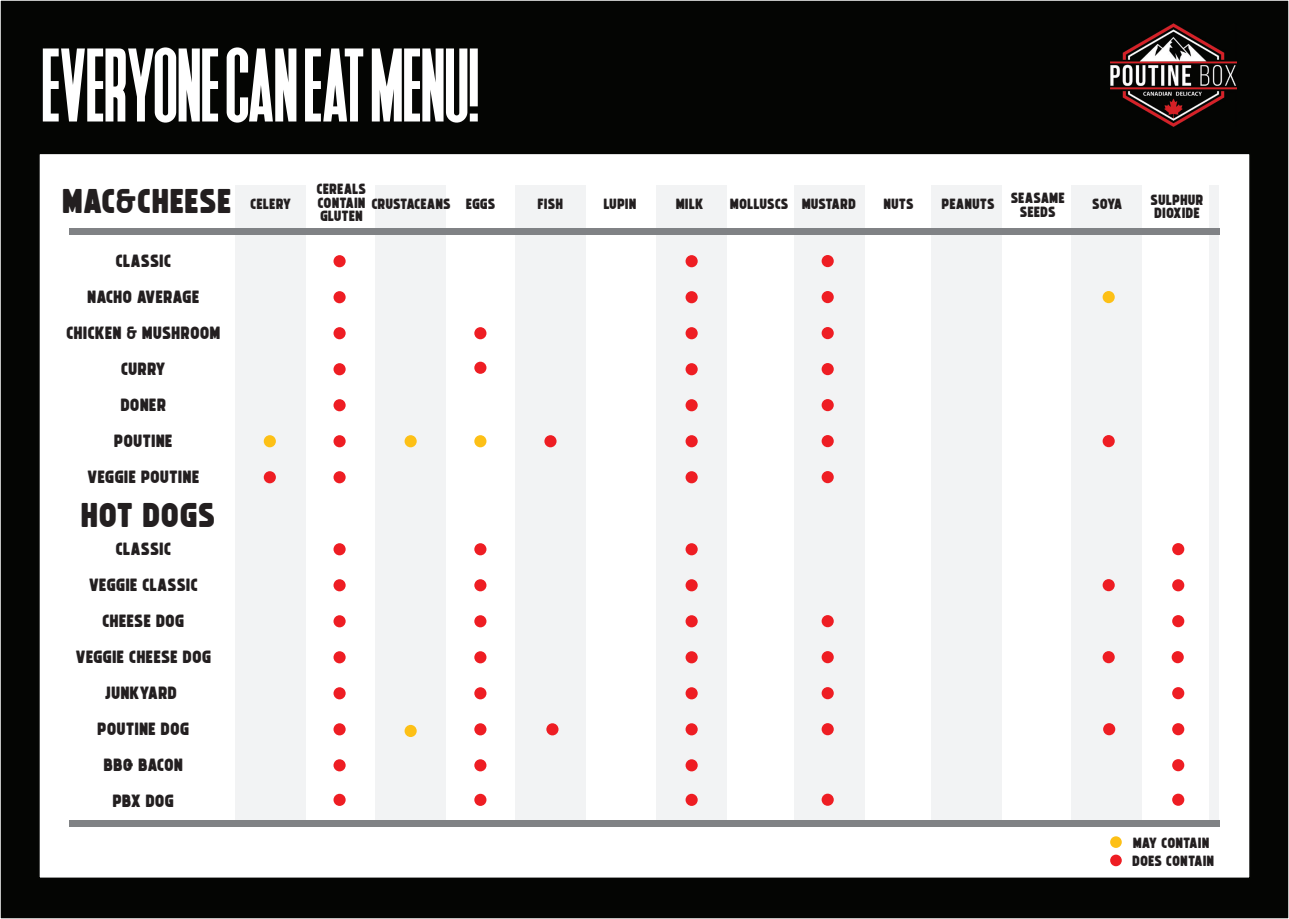
<style>
.page{position:relative;width:1289px;height:919px;background:#fff}
.page>*{position:absolute;margin:0;border:0;box-sizing:border-box;transform-origin:0 0}
.t1{font:condensed 97.05px "Deutschlander";color:#fff}
.t2{font:34.8px "Michelangelo";color:#231f20}
.t3{font:18px/36px "Michelangelo";color:#231f20;text-align:center}
.t4{font:15px/14.9px "Michelangelo";color:#231f20}
</style>
<div class="page">
<div style="left:0;top:0;width:1288px;height:918px;background:#040503"></div>
<img style="left:1110px;top:24px;width:126px;height:102px">
<div style="left:38px;top:153px;width:1212px;height:726px;background:#fff;border:2px solid #040503"></div>
<div style="left:235px;top:185px;width:71px;height:637px;background:#f2f3f4"></div>
<div style="left:375px;top:185px;width:70px;height:637px;background:#f2f3f4"></div>
<div style="left:515px;top:185px;width:71px;height:637px;background:#f2f3f4"></div>
<div style="left:656px;top:185px;width:70px;height:637px;background:#f2f3f4"></div>
<div style="left:794px;top:185px;width:70px;height:637px;background:#f2f3f4"></div>
<div style="left:931px;top:185px;width:70px;height:637px;background:#f2f3f4"></div>
<div style="left:1071px;top:185px;width:70px;height:637px;background:#f2f3f4"></div>
<div style="left:1208px;top:185px;width:10px;height:637px;background:#f2f3f4"></div>
<div style="left:1110px;top:836px;width:11px;height:11px;background:#fdc016;border-radius:50%"></div>
<div style="left:1110px;top:854px;width:11px;height:12px;background:#ee1d23;border-radius:50%"></div>
<div style="left:69px;top:228px;width:1150px;height:7px;background:#808285"></div>
<div style="left:264px;top:471px;width:12px;height:12px;background:#ee1d23;border-radius:50%"></div>
<div style="left:264px;top:435px;width:12px;height:12px;background:#fdc016;border-radius:50%"></div>
<div style="left:333px;top:759px;width:12px;height:12px;background:#ee1d23;border-radius:50%"></div>
<div style="left:333px;top:255px;width:12px;height:12px;background:#ee1d23;border-radius:50%"></div>
<div style="left:333px;top:651px;width:12px;height:12px;background:#ee1d23;border-radius:50%"></div>
<div style="left:333px;top:687px;width:12px;height:12px;background:#ee1d23;border-radius:50%"></div>
<div style="left:333px;top:579px;width:12px;height:12px;background:#ee1d23;border-radius:50%"></div>
<div style="left:333px;top:615px;width:12px;height:12px;background:#ee1d23;border-radius:50%"></div>
<div style="left:333px;top:543px;width:12px;height:12px;background:#ee1d23;border-radius:50%"></div>
<div style="left:333px;top:471px;width:12px;height:12px;background:#ee1d23;border-radius:50%"></div>
<div style="left:333px;top:435px;width:12px;height:12px;background:#ee1d23;border-radius:50%"></div>
<div style="left:333px;top:363px;width:12px;height:12px;background:#ee1d23;border-radius:50%"></div>
<div style="left:333px;top:399px;width:12px;height:12px;background:#ee1d23;border-radius:50%"></div>
<div style="left:333px;top:327px;width:12px;height:12px;background:#ee1d23;border-radius:50%"></div>
<div style="left:333px;top:291px;width:12px;height:12px;background:#ee1d23;border-radius:50%"></div>
<div style="left:404px;top:435px;width:13px;height:12px;background:#fdc016;border-radius:50%"></div>
<div style="left:474px;top:759px;width:12px;height:12px;background:#ee1d23;border-radius:50%"></div>
<div style="left:474px;top:651px;width:12px;height:12px;background:#ee1d23;border-radius:50%"></div>
<div style="left:474px;top:687px;width:12px;height:12px;background:#ee1d23;border-radius:50%"></div>
<div style="left:474px;top:579px;width:12px;height:12px;background:#ee1d23;border-radius:50%"></div>
<div style="left:474px;top:615px;width:12px;height:12px;background:#ee1d23;border-radius:50%"></div>
<div style="left:474px;top:543px;width:12px;height:12px;background:#ee1d23;border-radius:50%"></div>
<div style="left:474px;top:435px;width:12px;height:12px;background:#fdc016;border-radius:50%"></div>
<div style="left:474px;top:327px;width:12px;height:12px;background:#ee1d23;border-radius:50%"></div>
<div style="left:685px;top:759px;width:12px;height:12px;background:#ee1d23;border-radius:50%"></div>
<div style="left:685px;top:255px;width:12px;height:12px;background:#ee1d23;border-radius:50%"></div>
<div style="left:685px;top:651px;width:12px;height:12px;background:#ee1d23;border-radius:50%"></div>
<div style="left:685px;top:687px;width:12px;height:12px;background:#ee1d23;border-radius:50%"></div>
<div style="left:685px;top:579px;width:12px;height:12px;background:#ee1d23;border-radius:50%"></div>
<div style="left:685px;top:615px;width:12px;height:12px;background:#ee1d23;border-radius:50%"></div>
<div style="left:685px;top:543px;width:12px;height:12px;background:#ee1d23;border-radius:50%"></div>
<div style="left:685px;top:471px;width:12px;height:12px;background:#ee1d23;border-radius:50%"></div>
<div style="left:685px;top:435px;width:12px;height:12px;background:#ee1d23;border-radius:50%"></div>
<div style="left:685px;top:363px;width:12px;height:12px;background:#ee1d23;border-radius:50%"></div>
<div style="left:685px;top:399px;width:12px;height:12px;background:#ee1d23;border-radius:50%"></div>
<div style="left:685px;top:327px;width:12px;height:12px;background:#ee1d23;border-radius:50%"></div>
<div style="left:685px;top:291px;width:12px;height:12px;background:#ee1d23;border-radius:50%"></div>
<div style="left:821px;top:255px;width:12px;height:12px;background:#ee1d23;border-radius:50%"></div>
<div style="left:821px;top:651px;width:12px;height:12px;background:#ee1d23;border-radius:50%"></div>
<div style="left:821px;top:687px;width:12px;height:12px;background:#ee1d23;border-radius:50%"></div>
<div style="left:821px;top:615px;width:12px;height:12px;background:#ee1d23;border-radius:50%"></div>
<div style="left:821px;top:471px;width:12px;height:12px;background:#ee1d23;border-radius:50%"></div>
<div style="left:821px;top:435px;width:12px;height:12px;background:#ee1d23;border-radius:50%"></div>
<div style="left:821px;top:363px;width:12px;height:12px;background:#ee1d23;border-radius:50%"></div>
<div style="left:821px;top:399px;width:12px;height:12px;background:#ee1d23;border-radius:50%"></div>
<div style="left:821px;top:327px;width:12px;height:12px;background:#ee1d23;border-radius:50%"></div>
<div style="left:821px;top:291px;width:12px;height:12px;background:#ee1d23;border-radius:50%"></div>
<div style="left:1102px;top:651px;width:12px;height:12px;background:#ee1d23;border-radius:50%"></div>
<div style="left:1102px;top:579px;width:12px;height:12px;background:#ee1d23;border-radius:50%"></div>
<div style="left:1102px;top:435px;width:12px;height:12px;background:#ee1d23;border-radius:50%"></div>
<div style="left:1102px;top:291px;width:12px;height:12px;background:#fdc016;border-radius:50%"></div>
<div style="left:1172px;top:759px;width:12px;height:12px;background:#ee1d23;border-radius:50%"></div>
<div style="left:1172px;top:687px;width:12px;height:12px;background:#ee1d23;border-radius:50%"></div>
<div style="left:1172px;top:615px;width:12px;height:12px;background:#ee1d23;border-radius:50%"></div>
<div style="left:1172px;top:543px;width:12px;height:12px;background:#ee1d23;border-radius:50%"></div>
<div style="left:69px;top:819px;width:1150px;height:7px;background:#808285"></div>
<div style="left:333px;top:793px;width:12px;height:12px;background:#ee1d23;border-radius:50%"></div>
<div style="left:474px;top:793px;width:12px;height:12px;background:#ee1d23;border-radius:50%"></div>
<div style="left:685px;top:793px;width:12px;height:12px;background:#ee1d23;border-radius:50%"></div>
<div style="left:821px;top:793px;width:12px;height:12px;background:#ee1d23;border-radius:50%"></div>
<div style="left:1172px;top:793px;width:12px;height:12px;background:#ee1d23;border-radius:50%"></div>
<div style="left:544px;top:435px;width:12px;height:12px;background:#ee1d23;border-radius:50%"></div>
<div style="left:1172px;top:579px;width:12px;height:12px;background:#ee1d23;border-radius:50%"></div>
<div style="left:474px;top:361px;width:12px;height:13px;background:#ee1d23;border-radius:50%"></div>
<div style="left:1171px;top:651px;width:12px;height:12px;background:#ee1d23;border-radius:50%"></div>
<div style="left:333px;top:723px;width:12px;height:12px;background:#ee1d23;border-radius:50%"></div>
<div style="left:474px;top:723px;width:12px;height:12px;background:#ee1d23;border-radius:50%"></div>
<div style="left:685px;top:723px;width:12px;height:12px;background:#ee1d23;border-radius:50%"></div>
<div style="left:821px;top:723px;width:12px;height:12px;background:#ee1d23;border-radius:50%"></div>
<div style="left:1172px;top:723px;width:12px;height:12px;background:#ee1d23;border-radius:50%"></div>
<svg style="left:404px;top:724px;width:13px;height:13px"></svg>
<div style="left:546px;top:723px;width:12px;height:12px;background:#ee1d23;border-radius:50%"></div>
<div style="left:1103px;top:723px;width:12px;height:12px;background:#ee1d23;border-radius:50%"></div>
<h1 class="t1" style="left:43px;top:24px;width:439px">EVERYONE CAN EAT MENU!</h1>
<h2 class="t2" style="left:62px;top:182px;width:172px">MAC&amp;CHEESE</h2>
<p class="t3" style="left:66px;top:243px;width:156px">CLASSIC<br>NACHO AVERAGE<br>CHICKEN &amp; MUSHROOM<br>CURRY<br>DONER<br>POUTINE<br>VEGGIE POUTINE</p>
<h2 class="t2" style="left:80px;top:496px;width:136px">HOT DOGS</h2>
<p class="t3" style="left:75px;top:531px;width:137px">CLASSIC<br>VEGGIE CLASSIC<br>CHEESE DOG<br>VEGGIE CHEESE DOG<br>JUNKYARD<br>POUTINE DOG<br>BBQ BACON<br>PBX DOG</p>
<p class="t4" style="left:250px;top:197px;width:43px">CELERY</p>
<p class="t4" style="left:317px;top:182px;width:180px">CEREALS<br>CONTAIN CRUSTACEANS EGGS</p>
<p class="t4" style="left:320px;top:209px;width:44px">GLUTEN</p>
<p class="t4" style="left:537px;top:196px;width:27px">FISH</p>
<p class="t4" style="left:603px;top:196px;width:34px">LUPIN</p>
<p class="t4" style="left:675px;top:196px;width:29px">MILK</p>
<p class="t4" style="left:730px;top:196px;width:128px">MOLLUSCS MUSTARD</p>
<p class="t4" style="left:883px;top:196px;width:32px">NUTS</p>
<p class="t4" style="left:941px;top:194px;width:125px">PEANUTS SEASAME</p>
<p class="t4" style="left:1019px;top:204px;width:38px">SEEDS</p>
<p class="t4" style="left:1092px;top:196px;width:32px">SOYA</p>
<p class="t4" style="left:1150px;top:193px;width:54px;line-height:13.5px">SULPHUR<br>DIOXIDE</p>
<p class="t4" style="left:1132px;top:835px;width:78px">MAY CONTAIN</p>
<p class="t4" style="left:1132px;top:853px;width:84px">DOES CONTAIN</p>
</div>
